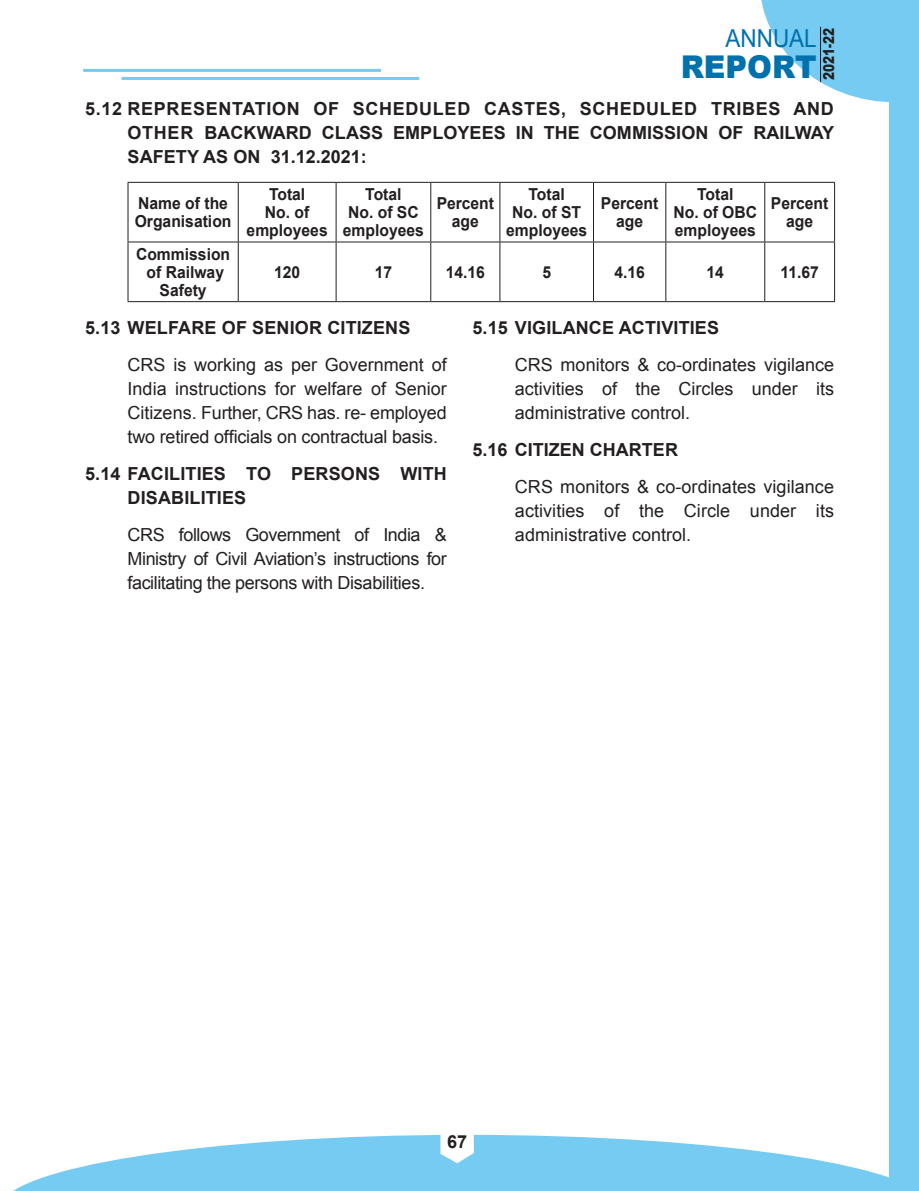
<style>
.page{position:relative;width:919px;height:1191px;background:#fff}
.page>*{position:absolute;margin:0;border:0;box-sizing:border-box;transform-origin:0 0}
.t1{font:900 31.35px "Arial";color:#0071ad;scale:.95 1}
.t2{font:24.75px "Arial";color:#0071ad;scale:.91 1}
.t3{font:18px/24px "Arial";letter-spacing:-.005em;color:#231f20;text-align:justify}
.t4{font:700 18px/24px "Arial";letter-spacing:.01em;color:#231f20;text-align:justify}
.t5{font:700 16.5px/17.9px "Arial";color:#231f20;text-align:center;scale:.95 1}
.t6{font:900 15px "Arial";color:#231f20;scale:.8 1}
</style>
<div class="page">
<div style="left:889px;top:0;width:29px;height:1191px;background:#75cbf2"></div>
<hr style="left:121px;top:77px;width:298px;height:3px;background:#75cbf2">
<hr style="left:83px;top:69px;width:298px;height:3px;background:#75cbf2">
<svg style="left:13px;top:1134px;width:876px;height:57px;fill:#75cbf2"></svg>
<svg style="left:440px;top:1134px;width:34px;height:29px"></svg>
<hr style="left:128px;top:182px;width:110px;height:1px;background:#231f20">
<hr style="left:128px;top:183px;width:1px;height:59px;background:#231f20">
<hr style="left:238px;top:182px;width:98px;height:1px;background:#231f20">
<hr style="left:238px;top:183px;width:1px;height:59px;background:#231f20">
<hr style="left:336px;top:182px;width:95px;height:1px;background:#231f20">
<hr style="left:336px;top:183px;width:1px;height:59px;background:#231f20">
<hr style="left:431px;top:182px;width:69px;height:1px;background:#231f20">
<hr style="left:430px;top:183px;width:1px;height:59px;background:#231f20">
<hr style="left:500px;top:182px;width:93px;height:1px;background:#231f20">
<hr style="left:499px;top:183px;width:1px;height:59px;background:#231f20">
<hr style="left:593px;top:182px;width:72px;height:1px;background:#231f20">
<hr style="left:593px;top:183px;width:1px;height:59px;background:#231f20">
<hr style="left:665px;top:182px;width:99px;height:1px;background:#231f20">
<hr style="left:665px;top:183px;width:1px;height:59px;background:#231f20">
<hr style="left:764px;top:182px;width:70px;height:1px;background:#231f20">
<hr style="left:764px;top:183px;width:1px;height:59px;background:#231f20">
<hr style="left:834px;top:183px;width:1px;height:59px;background:#231f20">
<hr style="left:128px;top:242px;width:110px;height:1px;background:#231f20">
<hr style="left:128px;top:242px;width:1px;height:59px;background:#231f20">
<hr style="left:238px;top:242px;width:98px;height:1px;background:#231f20">
<hr style="left:238px;top:242px;width:1px;height:59px;background:#231f20">
<hr style="left:336px;top:242px;width:95px;height:1px;background:#231f20">
<hr style="left:336px;top:242px;width:1px;height:59px;background:#231f20">
<hr style="left:431px;top:242px;width:69px;height:1px;background:#231f20">
<hr style="left:430px;top:242px;width:1px;height:59px;background:#231f20">
<hr style="left:500px;top:242px;width:93px;height:1px;background:#231f20">
<hr style="left:499px;top:242px;width:1px;height:59px;background:#231f20">
<hr style="left:593px;top:242px;width:72px;height:1px;background:#231f20">
<hr style="left:593px;top:242px;width:1px;height:59px;background:#231f20">
<hr style="left:665px;top:242px;width:99px;height:1px;background:#231f20">
<hr style="left:665px;top:242px;width:1px;height:59px;background:#231f20">
<hr style="left:764px;top:242px;width:70px;height:1px;background:#231f20">
<hr style="left:764px;top:242px;width:1px;height:59px;background:#231f20">
<hr style="left:834px;top:242px;width:1px;height:59px;background:#231f20">
<hr style="left:128px;top:301px;width:110px;height:1px;background:#231f20">
<hr style="left:238px;top:301px;width:98px;height:1px;background:#231f20">
<hr style="left:336px;top:301px;width:95px;height:1px;background:#231f20">
<hr style="left:431px;top:301px;width:69px;height:1px;background:#231f20">
<hr style="left:500px;top:301px;width:93px;height:1px;background:#231f20">
<hr style="left:593px;top:301px;width:72px;height:1px;background:#231f20">
<hr style="left:665px;top:301px;width:99px;height:1px;background:#231f20">
<hr style="left:764px;top:301px;width:70px;height:1px;background:#231f20">
<svg style="left:761px;top:0;width:158px;height:102px"></svg>
<p class="t6" style="left:817px;top:80px;width:67px;rotate:-90deg">2021-22</p>
<h2 class="t2" style="left:725px;top:22px;width:102px">ANNUAL</h2>
<h1 class="t1" style="left:680px;top:44px;width:145px">REPORT</h1>
<p class="t4" style="left:128px;top:97px;width:708px;text-indent:-43px">5.12 REPRESENTATION OF SCHEDULED CASTES, SCHEDULED TRIBES AND OTHER BACKWARD CLASS EMPLOYEES IN THE COMMISSION OF RAILWAY SAFETY AS ON 31.12.2021:</p>
<p class="t5" style="left:135px;top:195px;width:103px;text-align:left">Name of the<br>Organisation</p>
<p class="t5" style="left:246px;top:186px;width:87px">Total<br>No. of employees</p>
<p class="t5" style="left:343px;top:186px;width:87px">Total<br>No. of SC employees</p>
<p class="t5" style="left:437px;top:195px;width:62px">Percent age</p>
<p class="t5" style="left:506px;top:186px;width:87px">Total<br>No. of ST employees</p>
<p class="t5" style="left:601px;top:195px;width:62px">Percent age</p>
<p class="t5" style="left:673px;top:186px;width:89px">Total<br>No. of OBC employees</p>
<p class="t5" style="left:770px;top:195px;width:62px">Percent age</p>
<p class="t5" style="left:136px;top:246px;width:101px">Commission of Railway<br>Safety</p>
<p class="t5" style="left:274px;top:264px;width:29px">120</p>
<p class="t5" style="left:374px;top:264px;width:20px">17</p>
<p class="t5" style="left:445px;top:264px;width:43px">14.16</p>
<p class="t5" style="left:542px;top:264px;width:11px">5</p>
<p class="t5" style="left:614px;top:264px;width:34px">4.16</p>
<p class="t5" style="left:706px;top:264px;width:20px">14</p>
<p class="t5" style="left:780px;top:264px;width:42px">11.67</p>
<p class="t4" style="left:85px;top:316px;width:327px">5.13 WELFARE OF SENIOR CITIZENS</p>
<p class="t3" style="left:128px;top:353px;width:320px">CRS is working as per Government of India instructions for welfare of Senior Citizens. Further, CRS has. re- employed two retired officials on contractual basis.</p>
<p class="t4" style="left:128px;top:462px;width:321px;text-indent:-43px">5.14 FACILITIES TO PERSONS WITH<br>DISABILITIES</p>
<p class="t3" style="left:128px;top:522px;width:320px">CRS follows Government of India &amp; Ministry of Civil Aviation’s instructions for facilitating the persons with Disabilities.</p>
<p class="t4" style="left:472px;top:316px;width:248px">5.15 VIGILANCE ACTIVITIES</p>
<p class="t3" style="left:515px;top:353px;width:321px">CRS monitors &amp; co-ordinates vigilance activities of the Circles under its administrative control.</p>
<p class="t4" style="left:472px;top:438px;width:207px">5.16 CITIZEN CHARTER</p>
<p class="t3" style="left:515px;top:474px;width:321px">CRS monitors &amp; co-ordinates vigilance activities of the Circle under its administrative control.</p>
<p class="t4" style="left:447px;top:1130px;width:22px">67</p>
</div>
